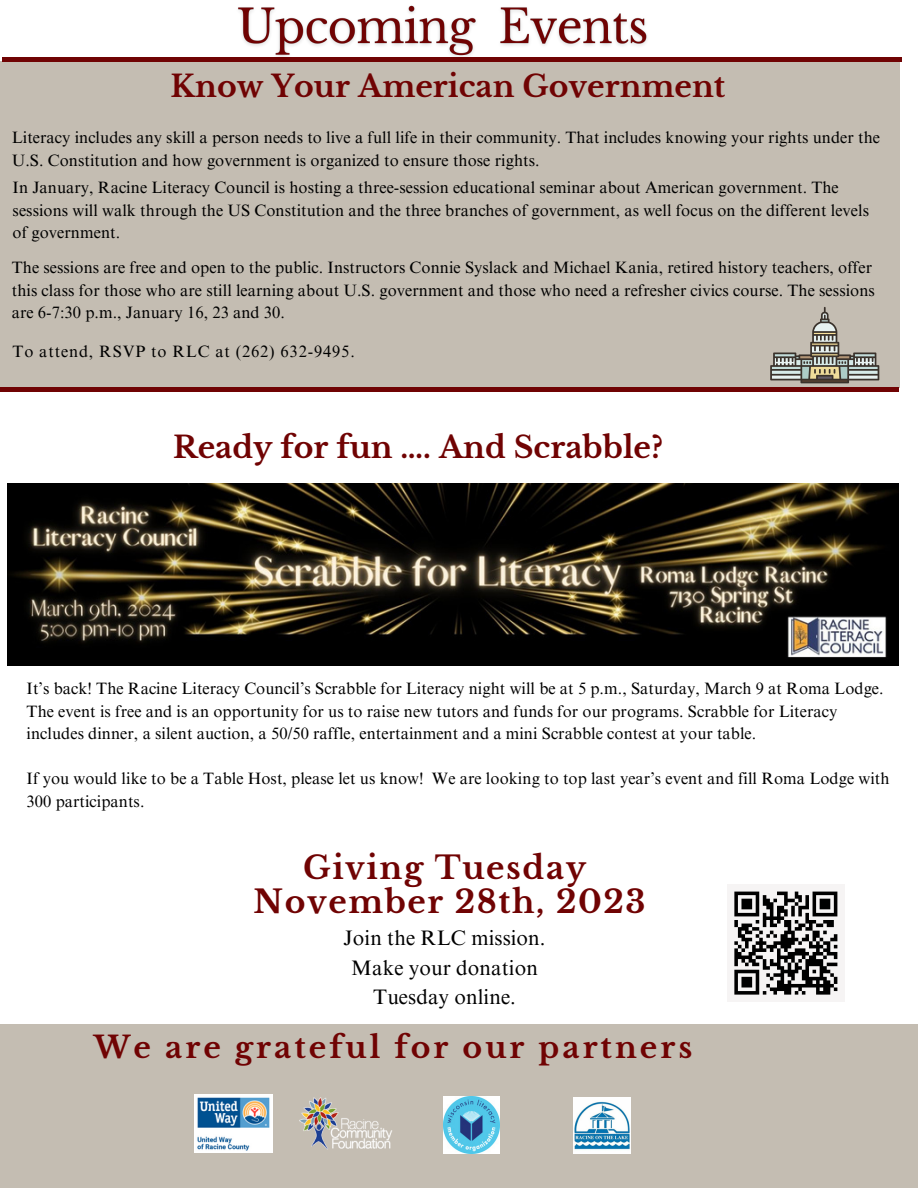
<style>
.page{position:relative;width:918px;height:1188px;background:#fff}
.page>*{position:absolute;margin:0;border:0;box-sizing:border-box;transform-origin:0 0}
.t1{font:700 31.5px/33.8px "Libre Baskerville";letter-spacing:.05em;color:#700303;text-align:center}
.t2{font:700 30px "Libre Baskerville";color:#700303}
.t3{font:700 30px "Libre Baskerville";letter-spacing:.1em;color:#700303}
.t4{font:21px/29.2px "Times NRMT Pro";letter-spacing:.005em;color:#000;text-align:center}
.t5{font:16.5px/22.5px "Times NRMT Pro";letter-spacing:.005em;color:#000}
.t6{font:16.5px "Times NRMT Pro";letter-spacing:.05em;color:#000}
</style>
<div class="page">
<div style="left:0;top:1024px;width:918px;height:164px;background:#c4bdb2"></div>
<img style="left:195px;top:1094px;width:77px;height:59px">
<img style="left:300px;top:1098px;width:92px;height:51px">
<img style="left:443px;top:1097px;width:56px;height:56px">
<div style="left:0;top:62px;width:899px;height:326px;background:#c4bdb2"></div>
<hr style="left:0;top:388px;width:899px;height:4px;background:#700303">
<hr style="left:2px;top:57px;width:899px;height:4px;background:#700303">
<div style="left:727px;top:884px;width:118px;height:118px;background:#f6f4f4"></div>
<svg style="left:734px;top:891px;width:104px;height:104px"></svg>
<img style="left:8px;top:483px;width:891px;height:183px">
<img style="left:574px;top:1098px;width:56px;height:56px">
<svg style="left:770px;top:307px;width:109px;height:76px"></svg>
<img style="left:232px;top:5px;width:424px;height:57px">
<h2 class="t2" style="left:171px;top:68px;width:556px">Know Your American Government</h2>
<p class="t5" style="left:12px;top:129px;width:870px">Literacy includes any skill a person needs to live a full life in their community. That includes knowing your rights under the<br>U.S. Constitution and how government is organized to ensure those rights.</p>
<p class="t5" style="left:13px;top:178px;width:858px">In January, Racine Literacy Council is hosting a three-session educational seminar about American government. The sessions will walk through the US Constitution and the three branches of government, as well focus on the different levels of government.</p>
<p class="t5" style="left:12px;top:258px;width:865px">The sessions are free and open to the public. Instructors Connie Syslack and Michael Kania, retired history teachers, offer this class for those who are still learning about U.S. government and those who need a refresher civics course. The sessions are 6-7:30 p.m., January 16, 23 and 30.</p>
<h2 class="t6" style="left:13px;top:345px;width:344px">To attend, RSVP to RLC at (262) 632-9495.</h2>
<p class="t2" style="left:173px;top:429px;width:491px">Ready for fun …. And Scrabble?</p>
<p class="t5" style="left:27px;top:680px;width:859px">It’s back! The Racine Literacy Council’s Scrabble for Literacy night will be at 5 p.m., Saturday, March 9 at Roma Lodge.<br>The event is free and is an opportunity for us to raise new tutors and funds for our programs. Scrabble for Literacy includes dinner, a silent auction, a 50/50 raffle, entertainment and a mini Scrabble contest at your table.</p>
<h2 class="t5" style="left:27px;top:769px;width:864px">If you would like to be a Table Host, please let us know! We are looking to top last year’s event and fill Roma Lodge with<br>300 participants.</h2>
<h3 class="t1" style="left:254px;top:851px;width:394px">Giving Tuesday<br>November 28th, 2023</h3>
<p class="t4" style="left:344px;top:926px;width:203px">Join the RLC mission.<br>Make your donation<br>Tuesday online.</p>
<p class="t3" style="left:94px;top:1029px;width:600px">We are grateful for our partners</p>
</div>
